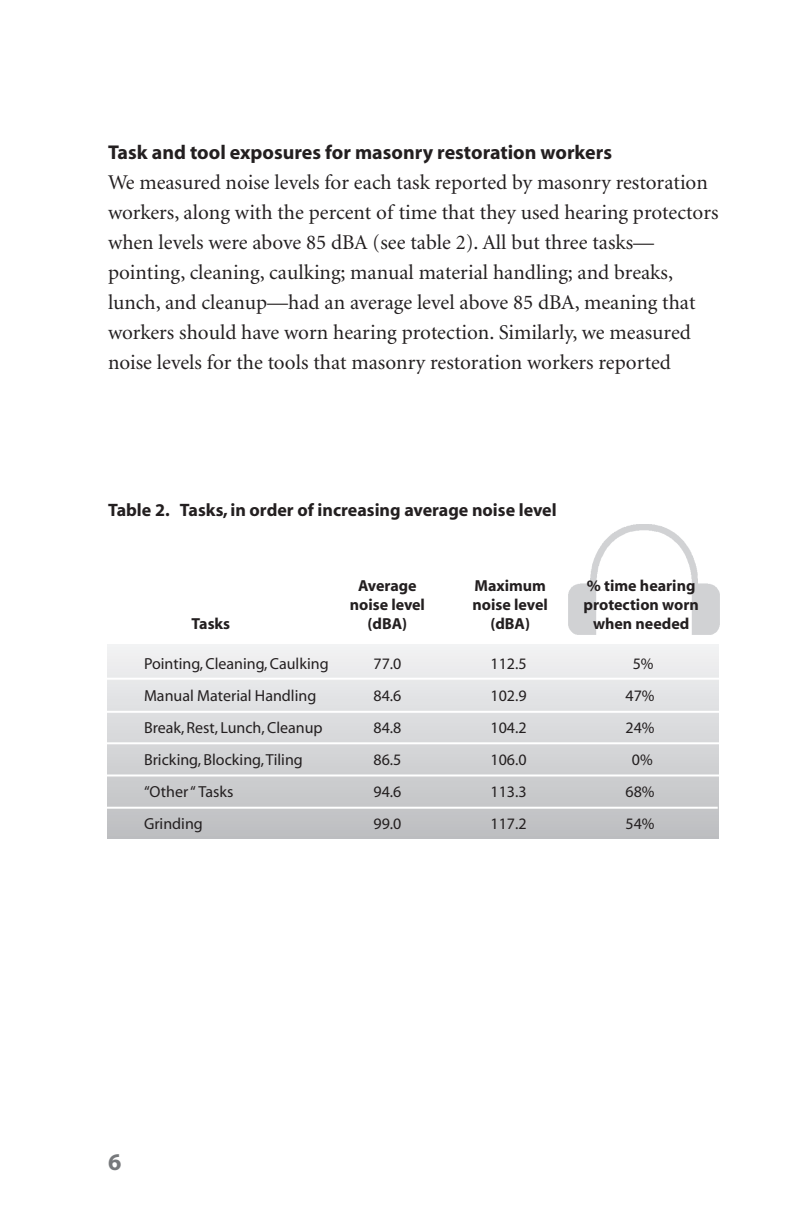
<style>
.page{position:relative;width:792px;height:1224px;background:#fff}
.page>*{position:absolute;margin:0;border:0;box-sizing:border-box;transform-origin:0 0}
.Headline{font:700 24px "Myriad";color:#76787b}
.body_text_opening{font:21px/30px "Minion";color:#231f20}
.body_text_opening-2{font:700 20px "Myriad";color:#231f20}
.t1{font:700 18px "Myriad";color:#231f20}
.tables{font:16px "Myriad";color:#231f20}
.Subhead_1{font:700 16px/19.2px "Myriad";color:#231f20;text-align:center}
</style>
<div class="page">
<hr style="left:107px;top:645px;width:612px;height:3px;background:#f2f3f4">
<hr style="left:107px;top:648px;width:612px;height:3px;background:#f1f2f3">
<hr style="left:107px;top:651px;width:612px;height:3px;background:#f0f1f2">
<hr style="left:107px;top:654px;width:612px;height:3px;background:#f0f0f1">
<hr style="left:107px;top:657px;width:612px;height:3px;background:#efeff0">
<hr style="left:107px;top:660px;width:612px;height:3px;background:#eeeeef">
<hr style="left:107px;top:663px;width:612px;height:3px;background:#ededee">
<hr style="left:107px;top:666px;width:612px;height:3px;background:#ececee">
<hr style="left:107px;top:669px;width:612px;height:3px;background:#ebebed">
<hr style="left:107px;top:672px;width:612px;height:3px;background:#eaebec">
<hr style="left:107px;top:675px;width:612px;height:3px;background:#e9eaeb">
<hr style="left:107px;top:678px;width:612px;height:3px;background:#e8e9ea">
<hr style="left:107px;top:681px;width:612px;height:3px;background:#e7e8e9">
<hr style="left:107px;top:684px;width:612px;height:3px;background:#e6e7e9">
<hr style="left:107px;top:687px;width:612px;height:3px;background:#e5e6e8">
<hr style="left:107px;top:690px;width:612px;height:3px;background:#e4e5e7">
<hr style="left:107px;top:693px;width:612px;height:3px;background:#e3e4e6">
<hr style="left:107px;top:696px;width:612px;height:4px;background:#e2e3e5">
<hr style="left:107px;top:700px;width:612px;height:3px;background:#e1e2e4">
<hr style="left:107px;top:703px;width:612px;height:3px;background:#e1e2e4">
<hr style="left:107px;top:706px;width:612px;height:3px;background:#e0e1e3">
<hr style="left:107px;top:709px;width:612px;height:3px;background:#dfe0e2">
<hr style="left:107px;top:712px;width:612px;height:3px;background:#dedfe1">
<hr style="left:107px;top:715px;width:612px;height:3px;background:#dddee0">
<hr style="left:107px;top:718px;width:612px;height:3px;background:#dcdddf">
<hr style="left:107px;top:721px;width:612px;height:3px;background:#dcdddf">
<hr style="left:107px;top:724px;width:612px;height:3px;background:#dbdcde">
<hr style="left:107px;top:727px;width:612px;height:3px;background:#dadbdd">
<hr style="left:107px;top:730px;width:612px;height:3px;background:#d9dadc">
<hr style="left:107px;top:733px;width:612px;height:3px;background:#d8d9db">
<hr style="left:107px;top:736px;width:612px;height:3px;background:#d8d9db">
<hr style="left:107px;top:739px;width:612px;height:3px;background:#d7d8da">
<hr style="left:107px;top:742px;width:612px;height:3px;background:#d6d7d9">
<hr style="left:107px;top:745px;width:612px;height:3px;background:#d5d6d8">
<hr style="left:107px;top:748px;width:612px;height:3px;background:#d4d5d7">
<hr style="left:107px;top:751px;width:612px;height:3px;background:#d4d5d7">
<hr style="left:107px;top:754px;width:612px;height:3px;background:#d3d4d6">
<hr style="left:107px;top:757px;width:612px;height:3px;background:#d2d3d5">
<hr style="left:107px;top:760px;width:612px;height:4px;background:#d1d2d4">
<hr style="left:107px;top:763px;width:612px;height:4px;background:#d0d1d3">
<hr style="left:107px;top:767px;width:612px;height:3px;background:#cfd0d2">
<hr style="left:107px;top:770px;width:612px;height:3px;background:#cfd0d2">
<hr style="left:107px;top:773px;width:612px;height:3px;background:#cecfd1">
<hr style="left:107px;top:776px;width:612px;height:3px;background:#cdced0">
<hr style="left:107px;top:779px;width:612px;height:3px;background:#cccdcf">
<hr style="left:107px;top:782px;width:612px;height:3px;background:#cbccce">
<hr style="left:107px;top:785px;width:612px;height:3px;background:#cbccce">
<hr style="left:107px;top:788px;width:612px;height:3px;background:#cacbcd">
<hr style="left:107px;top:791px;width:612px;height:3px;background:#c9cacc">
<hr style="left:107px;top:794px;width:612px;height:3px;background:#c8c9cb">
<hr style="left:107px;top:797px;width:612px;height:3px;background:#c7c8ca">
<hr style="left:107px;top:800px;width:612px;height:3px;background:#c7c8ca">
<hr style="left:107px;top:803px;width:612px;height:3px;background:#c6c7c9">
<hr style="left:107px;top:806px;width:612px;height:3px;background:#c5c6c8">
<hr style="left:107px;top:809px;width:612px;height:3px;background:#c4c5c7">
<hr style="left:107px;top:812px;width:612px;height:3px;background:#c3c4c7">
<hr style="left:107px;top:815px;width:612px;height:3px;background:#c2c3c6">
<hr style="left:107px;top:818px;width:612px;height:3px;background:#c2c3c5">
<hr style="left:107px;top:821px;width:612px;height:3px;background:#c1c2c4">
<hr style="left:107px;top:824px;width:612px;height:3px;background:#c0c1c4">
<hr style="left:107px;top:827px;width:612px;height:4px;background:#bfc0c3">
<hr style="left:107px;top:831px;width:612px;height:3px;background:#bebfc2">
<hr style="left:107px;top:834px;width:612px;height:3px;background:#bebfc1">
<hr style="left:107px;top:837px;width:612px;height:2px;background:#bcbdc0">
<img style="left:569px;top:524px;width:151px;height:110px">
<hr style="left:89px;top:678px;width:642px;height:2px;background:#fff">
<hr style="left:89px;top:711px;width:640px;height:2px;background:#fff">
<hr style="left:89px;top:742px;width:639px;height:2px;background:#fff">
<hr style="left:89px;top:774px;width:638px;height:2px;background:#fff">
<hr style="left:89px;top:807px;width:629px;height:2px;background:#fff">
<p class="body_text_opening-2" style="left:108px;top:142px;width:506px">Task and tool exposures for masonry restoration workers</p>
<p class="body_text_opening" style="left:108px;top:168px;width:612px">We measured noise levels for each task reported by masonry restoration workers, along with the percent of time that they used hearing protectors when levels were above 85 dBA (see table 2). All but three tasks— pointing, cleaning, caulking; manual material handling; and breaks, lunch, and cleanup—had an average level above 85 dBA, meaning that workers should have worn hearing protection. Similarly, we measured noise levels for the tools that masonry restoration workers reported</p>
<p class="t1" style="left:108px;top:501px;width:450px">Table 2. Tasks, in order of increasing average noise level</p>
<p class="Subhead_1" style="left:350px;top:576px;width:77px">Average noise level (dBA)</p>
<p class="Subhead_1" style="left:473px;top:576px;width:77px;text-align:left">Maximum noise level</p>
<p class="Subhead_1" style="left:192px;top:615px;width:40px">Tasks</p>
<p class="Subhead_1" style="left:490px;top:615px;width:41px">(dBA)</p>
<p class="Subhead_1" style="left:584px;top:576px;width:117px">% time hearing protection worn when needed</p>
<p class="tables" style="left:144px;top:656px;width:186px">Pointing, Cleaning, Caulking</p>
<p class="tables" style="left:374px;top:656px;width:29px">77.0</p>
<p class="tables" style="left:490px;top:656px;width:38px">112.5</p>
<p class="tables" style="left:633px;top:656px;width:22px">5%</p>
<p class="tables" style="left:144px;top:688px;width:174px">Manual Material Handling</p>
<p class="tables" style="left:374px;top:688px;width:29px">84.6</p>
<p class="tables" style="left:490px;top:688px;width:38px">102.9</p>
<p class="tables" style="left:626px;top:688px;width:31px">47%</p>
<p class="tables" style="left:144px;top:720px;width:180px">Break, Rest, Lunch, Cleanup</p>
<p class="tables" style="left:374px;top:720px;width:29px">84.8</p>
<p class="tables" style="left:490px;top:720px;width:38px">104.2</p>
<p class="tables" style="left:626px;top:720px;width:31px">24%</p>
<p class="tables" style="left:144px;top:752px;width:160px">Bricking, Blocking, Tiling</p>
<p class="tables" style="left:374px;top:752px;width:29px">86.5</p>
<p class="tables" style="left:490px;top:752px;width:38px">106.0</p>
<p class="tables" style="left:632px;top:752px;width:22px">0%</p>
<p class="tables" style="left:144px;top:784px;width:91px">“Other “ Tasks</p>
<p class="tables" style="left:374px;top:784px;width:29px">94.6</p>
<p class="tables" style="left:490px;top:784px;width:38px">113.3</p>
<p class="tables" style="left:626px;top:784px;width:31px">68%</p>
<p class="tables" style="left:144px;top:816px;width:60px">Grinding</p>
<p class="tables" style="left:374px;top:816px;width:29px">99.0</p>
<p class="tables" style="left:490px;top:816px;width:38px">117.2</p>
<p class="tables" style="left:626px;top:816px;width:31px">54%</p>
<p class="Headline" style="left:108px;top:1150px;width:15px">6</p>
<p class="Headline" style="left:108px;top:1150px;width:15px">8</p>
</div>
